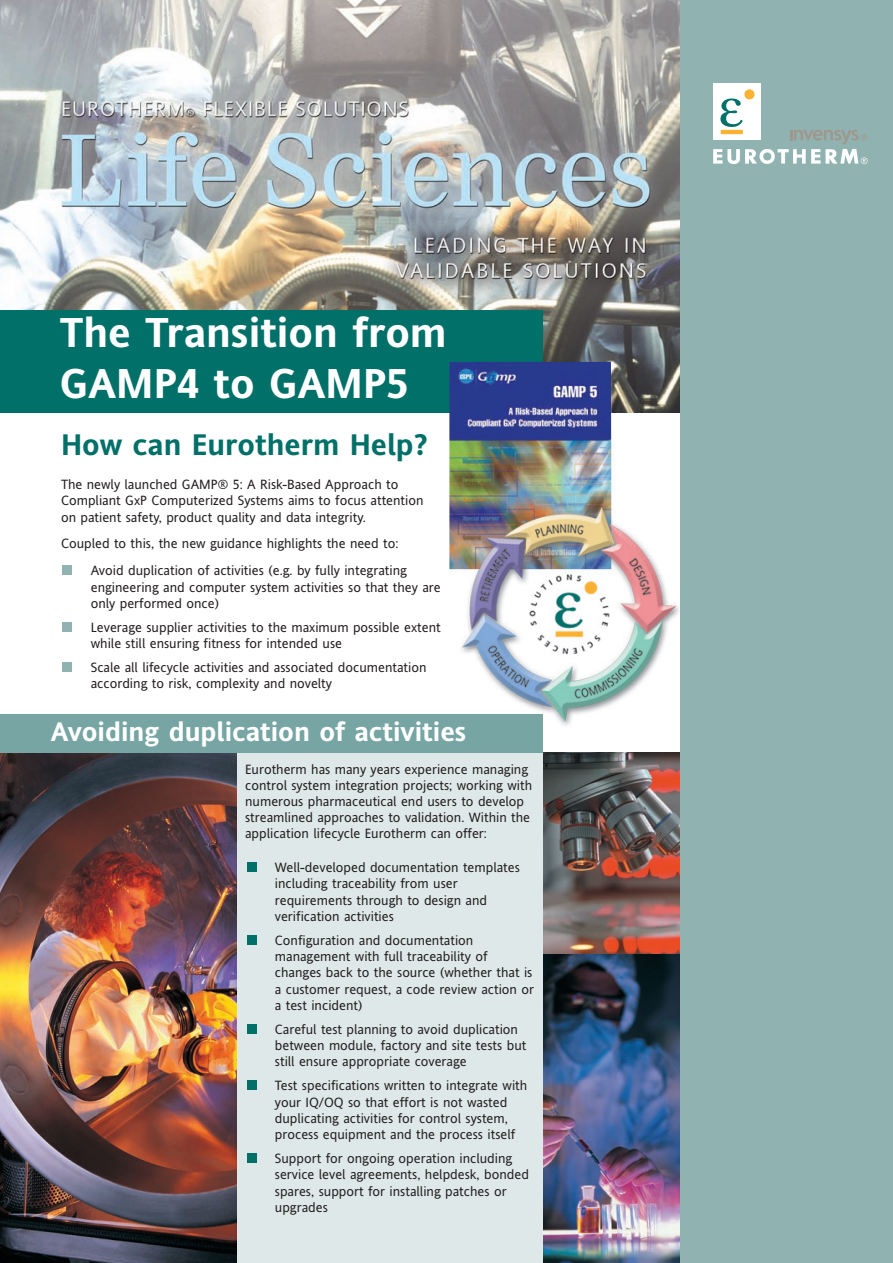
<style>
.page{position:relative;width:893px;height:1263px;background:#fff}
.page>*{position:absolute;margin:0;border:0;box-sizing:border-box;transform-origin:0 0}
.t1{font:700 42px/50.4px "Invensys Andale";color:#fff}
.t2{font:700 30px "Invensys Andale";color:#007069}
.t3{font:700 27px "Invensys Andale";color:#fff}
.t4{font:13.5px/16.2px "Invensys Andale";color:#231f20}
</style>
<div class="page">
<img style="left:0;top:0;width:680px;height:362px">
<div style="left:0;top:311px;width:542px;height:102px;background:#007069"></div>
<img style="left:449px;top:362px;width:231px;height:364px">
<img style="left:543px;top:752px;width:137px;height:202px">
<img style="left:543px;top:954px;width:137px;height:309px">
<img style="left:0;top:753px;width:238px;height:510px">
<div style="left:63px;top:662px;width:9px;height:10px;background:#90b3b2"></div>
<div style="left:63px;top:622px;width:9px;height:10px;background:#90b3b2"></div>
<div style="left:63px;top:565px;width:9px;height:10px;background:#90b3b2"></div>
<div style="left:238px;top:739px;width:305px;height:524px;background:#dfe8e8"></div>
<div style="left:247px;top:1153px;width:9px;height:10px;background:#007069"></div>
<div style="left:247px;top:1080px;width:9px;height:10px;background:#007069"></div>
<div style="left:247px;top:1024px;width:9px;height:10px;background:#007069"></div>
<div style="left:247px;top:935px;width:9px;height:10px;background:#007069"></div>
<div style="left:247px;top:862px;width:9px;height:10px;background:#007069"></div>
<div style="left:0;top:715px;width:543px;height:38px;background:#76a5a3"></div>
<div style="left:680px;top:0;width:213px;height:1263px;background:#90b3b2"></div>
<div style="left:713px;top:83px;width:47px;height:57px;background:#fff"></div>
<div style="left:744px;top:89px;width:10px;height:10px;background:#fbb131;border-radius:50%"></div>
<svg style="left:713px;top:96px;width:155px;height:68px"></svg>
<h1 class="t1" style="left:60px;top:312px;width:388px">The Transition from<br>GAMP4 to GAMP5</h1>
<h2 class="t2" style="left:61px;top:433px;width:368px">How can Eurotherm Help?</h2>
<p class="t4" style="left:61px;top:478px;width:364px">The newly launched GAMP® 5: A Risk-Based Approach to<br>Compliant GxP Computerized Systems aims to focus attention on patient safety, product quality and data integrity.</p>
<p class="t4" style="left:91px;top:530px;width:318px;line-height:27.6px;text-indent:-30px">Coupled to this, the new guidance highlights the need to:<br>Avoid duplication of activities (e.g. by fully integrating</p>
<p class="t4" style="left:91px;top:580px;width:351px">engineering and computer system activities so that they are only performed once)</p>
<p class="t4" style="left:91px;top:620px;width:351px">Leverage supplier activities to the maximum possible extent while still ensuring fitness for intended use</p>
<p class="t4" style="left:91px;top:660px;width:337px">Scale all lifecycle activities and associated documentation according to risk, complexity and novelty</p>
<h3 class="t3" style="left:51px;top:721px;width:417px">Avoiding duplication of activities</h3>
<p class="t4" style="left:245px;top:762px;width:289px">Eurotherm has many years experience managing control system integration projects; working with numerous pharmaceutical end users to develop streamlined approaches to validation. Within the application lifecycle Eurotherm can offer:</p>
<p class="t4" style="left:275px;top:861px;width:246px">Well-developed documentation templates including traceability from user requirements through to design and verification activities</p>
<p class="t4" style="left:275px;top:933px;width:261px">Configuration and documentation management with full traceability of changes back to the source (whether that is a customer request, a code review action or a test incident)</p>
<p class="t4" style="left:275px;top:1022px;width:253px">Careful test planning to avoid duplication between module, factory and site tests but still ensure appropriate coverage</p>
<p class="t4" style="left:275px;top:1079px;width:254px">Test specifications written to integrate with your IQ/OQ so that effort is not wasted duplicating activities for control system, process equipment and the process itself</p>
<p class="t4" style="left:275px;top:1151px;width:256px">Support for ongoing operation including service level agreements, helpdesk, bonded spares, support for installing patches or upgrades</p>
</div>
